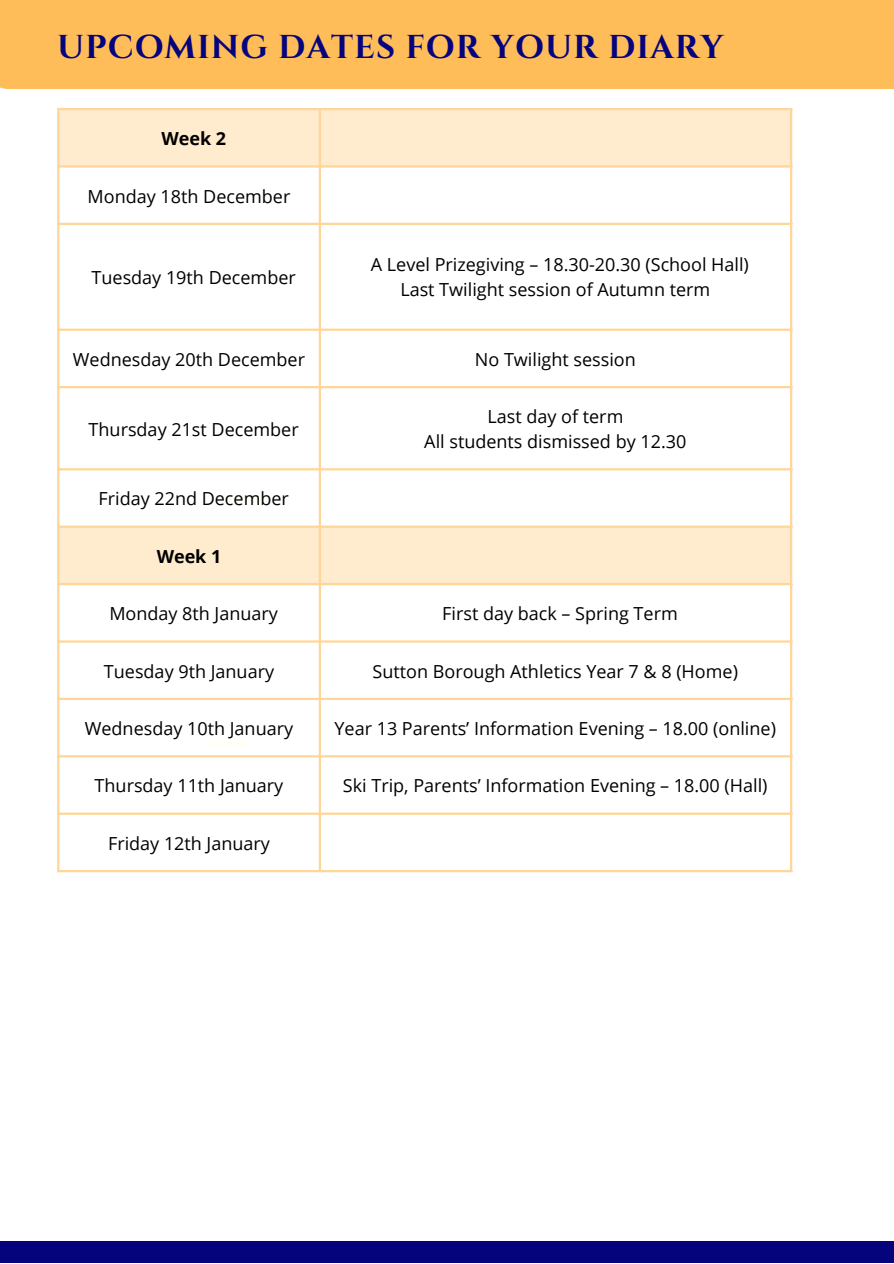
<style>
.page{position:relative;width:894px;height:1264px;background:#fff}
.page>*{position:absolute;margin:0;border:0;box-sizing:border-box;transform-origin:0 0}
.t1{font:700 33px "Cinzel";letter-spacing:.03em;color:#06047d}
.t2{font:18px "Open Sans";color:#000}
.t3{font:700 18px "Open Sans";color:#000}
</style>
<div class="page">
<div style="left:0;top:1241px;width:893px;height:22px;background:#06047d"></div>
<div style="left:205px;top:742px;width:45px;height:5px;background:#fffff6"></div>
<div style="left:0;top:0;width:893px;height:89px;background:#ffbd59"></div>
<svg style="left:59px;top:110px;width:730px;height:473px"></svg>
<hr style="left:57px;top:110px;width:2px;height:760px;background:#ffd699">
<hr style="left:318px;top:110px;width:3px;height:760px;background:#ffd699">
<hr style="left:789px;top:110px;width:3px;height:760px;background:#ffd699">
<hr style="left:57px;top:108px;width:735px;height:2px;background:#ffd699">
<hr style="left:57px;top:165px;width:735px;height:3px;background:#ffd699">
<hr style="left:57px;top:223px;width:735px;height:2px;background:#ffd699">
<hr style="left:57px;top:328px;width:735px;height:3px;background:#ffd699">
<hr style="left:57px;top:386px;width:735px;height:2px;background:#ffd699">
<hr style="left:57px;top:468px;width:735px;height:2px;background:#ffd699">
<hr style="left:57px;top:525px;width:735px;height:3px;background:#ffd699">
<hr style="left:57px;top:583px;width:735px;height:2px;background:#ffd699">
<hr style="left:57px;top:640px;width:735px;height:2px;background:#ffd699">
<hr style="left:57px;top:697px;width:735px;height:3px;background:#ffd699">
<hr style="left:57px;top:755px;width:735px;height:2px;background:#ffd699">
<hr style="left:57px;top:812px;width:735px;height:2px;background:#ffd699">
<hr style="left:57px;top:870px;width:735px;height:2px;background:#ffd699">
<p class="t1" style="left:57px;top:26px;width:667px">UPCOMING DATES FOR YOUR DIARY</p>
<p class="t3" style="left:161px;top:126px;width:66px">Week 2</p>
<p class="t2" style="left:88px;top:183px;width:204px">Monday 18th December</p>
<p class="t2" style="left:91px;top:264px;width:206px">Tuesday 19th December</p>
<p class="t2" style="left:371px;top:252px;width:379px">A Level Prizegiving – 18.30-20.30 (School Hall)</p>
<p class="t2" style="left:400px;top:277px;width:311px">Last Twilight session of Autumn term</p>
<p class="t2" style="left:73px;top:346px;width:233px">Wednesday 20th December</p>
<p class="t2" style="left:475px;top:346px;width:162px">No Twilight session</p>
<p class="t2" style="left:89px;top:416px;width:211px">Thursday 21st December</p>
<p class="t2" style="left:98px;top:486px;width:192px">Friday 22nd December</p>
<p class="t3" style="left:157px;top:543px;width:66px">Week 1</p>
<p class="t2" style="left:487px;top:404px;width:137px">Last day of term</p>
<p class="t2" style="left:424px;top:428px;width:263px">All students dismissed by 12.30</p>
<p class="t2" style="left:109px;top:601px;width:170px">Monday 8th January</p>
<p class="t2" style="left:442px;top:601px;width:237px">First day back – Spring Term</p>
<p class="t2" style="left:104px;top:658px;width:172px">Tuesday 9th January</p>
<p class="t2" style="left:372px;top:658px;width:367px">Sutton Borough Athletics Year 7 &amp; 8 (Home)</p>
<p class="t2" style="left:85px;top:715px;width:210px">Wednesday 10th January</p>
<p class="t2" style="left:334px;top:715px;width:443px">Year 13 Parents’ Information Evening – 18.00 (online)</p>
<p class="t2" style="left:95px;top:773px;width:190px">Thursday 11th January</p>
<p class="t2" style="left:343px;top:773px;width:426px">Ski Trip, Parents’ Information Evening – 18.00 (Hall)</p>
<p class="t2" style="left:108px;top:830px;width:163px">Friday 12th January</p>
</div>
